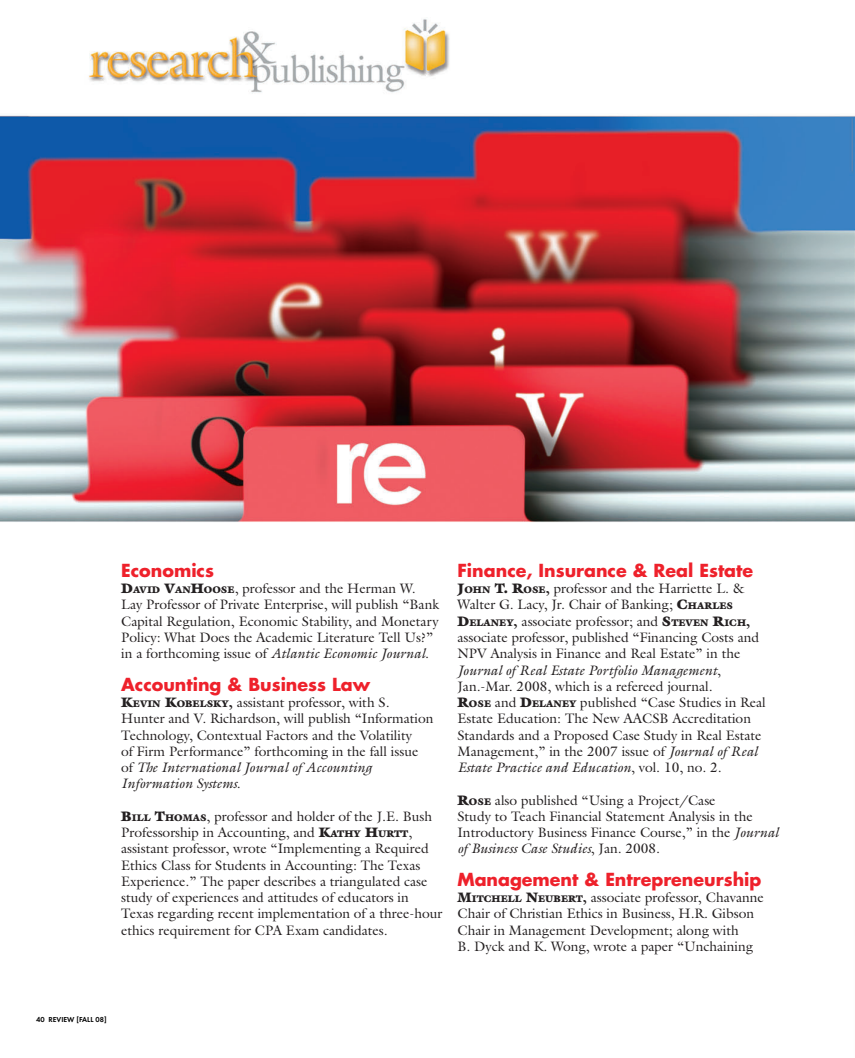
<style>
.page{position:relative;width:855px;height:1058px;background:#fff}
.page>*{position:absolute;margin:0;border:0;box-sizing:border-box;transform-origin:0 0}
.t1{font:700 17.5px "Futura";color:#ee212b}
.t2{font:13.75px/16.2px "Galliard";color:#231f20}
.t3{font:900 9.62px "Galliard";color:#231f20}
.t4{font:700 7.5px "Function";color:#000}
.s1{font-weight:900}
.s2{font-weight:900;font-size:9.62px}
.s3{font-style:inherit}
.s4{font-style:italic}
.s5{font-weight:700}
.s6{font-size:13.75px}
</style>
<div class="page">
<img style="left:0;top:19px;width:855px;height:503px">
<p class="t1" style="left:121px;top:558px;width:94px">Economics</p>
<p class="t2" style="left:121px;top:580px;width:320px"><span class="s1">D</span><span class="s2">AVID</span> <span class="s1">V</span><span class="s2">AN</span><span class="s1">H</span><span class="s2">OOSE</span><span class="s3">,</span> professor and the Herman W.<br>Lay Professor of Private Enterprise, will publish “Bank Capital Regulation, Economic Stability, and Monetary Policy: What Does the Academic Literature Tell Us?” in a forthcoming issue of <span class="s4">Atlantic Economic Journal</span>.</p>
<p class="t1" style="left:121px;top:672px;width:250px">Accounting &amp; Business Law</p>
<p class="t2" style="left:121px;top:694px;width:314px"><span class="s1">K</span><span class="s2">EVIN</span> <span class="s1">K</span><span class="s2">OBELSKY</span><span class="s5">,</span> assistant professor, with S.<br>Hunter and V. Richardson, will publish “Information Technology, Contextual Factors and the Volatility<br>of Firm Performance” forthcoming in the fall issue of <span class="s4">The International Journal of Accounting Information Systems</span>.</p>
<p class="t2" style="left:121px;top:807px;width:323px"><span class="s1">B</span><span class="s2">ILL</span> <span class="s1">T</span><span class="s2">HOMAS</span><span class="s3">,</span> professor and holder of the J.E. Bush Professorship in Accounting, and <span class="s1">K</span><span class="s2">ATHY</span> <span class="s1">H</span><span class="s2">URTT</span> <span class="s3">, </span>assistant professor, wrote “Implementing a Required Ethics Class for Students in Accounting: The Texas Experience.” The paper describes a triangulated case study of experiences and attitudes of educators in Texas regarding recent implementation of a three-hour ethics requirement for CPA Exam candidates.</p>
<p class="t1" style="left:458px;top:558px;width:297px">Finance, Insurance &amp; Real Estate</p>
<p class="t2" style="left:457px;top:580px;width:310px"><span class="s1">J</span><span class="s2">OHN</span> <span class="s1">T. R</span><span class="s2">OSE</span><span class="s5">,</span> professor and the Harriette L. &amp; Walter G. Lacy, Jr. Chair of Banking; <span class="s1">C</span><span class="s2">HARLES </span><span class="s1">D</span><span class="s2">ELANEY</span><span class="s5">,</span> associate professor; and <span class="s1">S</span> <span class="s2">TEVEN</span> <span class="s1">R</span><span class="s2">ICH</span> <span class="s5">, </span>associate professor, published “Financing Costs and NPV Analysis in Finance and Real Estate” in the <span class="s4">Journal of Real Estate Portfolio Management</span>, Jan.-Mar. 2008, which is a refereed journal.<br><span class="s1">R</span><span class="s2">OSE</span> and <span class="s1">D</span><span class="s2">ELANEY</span> published “Case Studies in Real Estate Education: The New AACSB Accreditation Standards and a Proposed Case Study in Real Estate Management,” in the 2007 issue of <span class="s4">Journal of Real Estate Practice and Education</span>, vol. 10, no. 2.</p>
<p class="t2" style="left:457px;top:791px;width:323px"><span class="s1">R</span><span class="s2">OSE</span> also published “Using a Project/Case<br>Study to Teach Financial Statement Analysis in the Introductory Business Finance Course,” in the <span class="s4">Journal of Business Case Studies</span>, Jan. 2008.</p>
<p class="t1" style="left:458px;top:867px;width:305px">Management &amp; Entrepreneurship</p>
<p class="t3" style="left:458px;top:892px;width:29px"><span class="s6">M</span>ITCH</p>
<p class="t2" style="left:458px;top:889px;width:308px;text-indent:43px"><span class="s2">ELL</span> <span class="s1">N</span><span class="s2">EUBERT</span><span class="s5">,</span> associate professor, Chavanne Chair of Christian Ethics in Business, H.R. Gibson Chair in Management Development; along with<br>B. Dyck and K. Wong, wrote a paper “Unchaining</p>
<p class="t4" style="left:36px;top:1015px;width:72px">40 REVIEW [FALL 08]</p>
</div>
